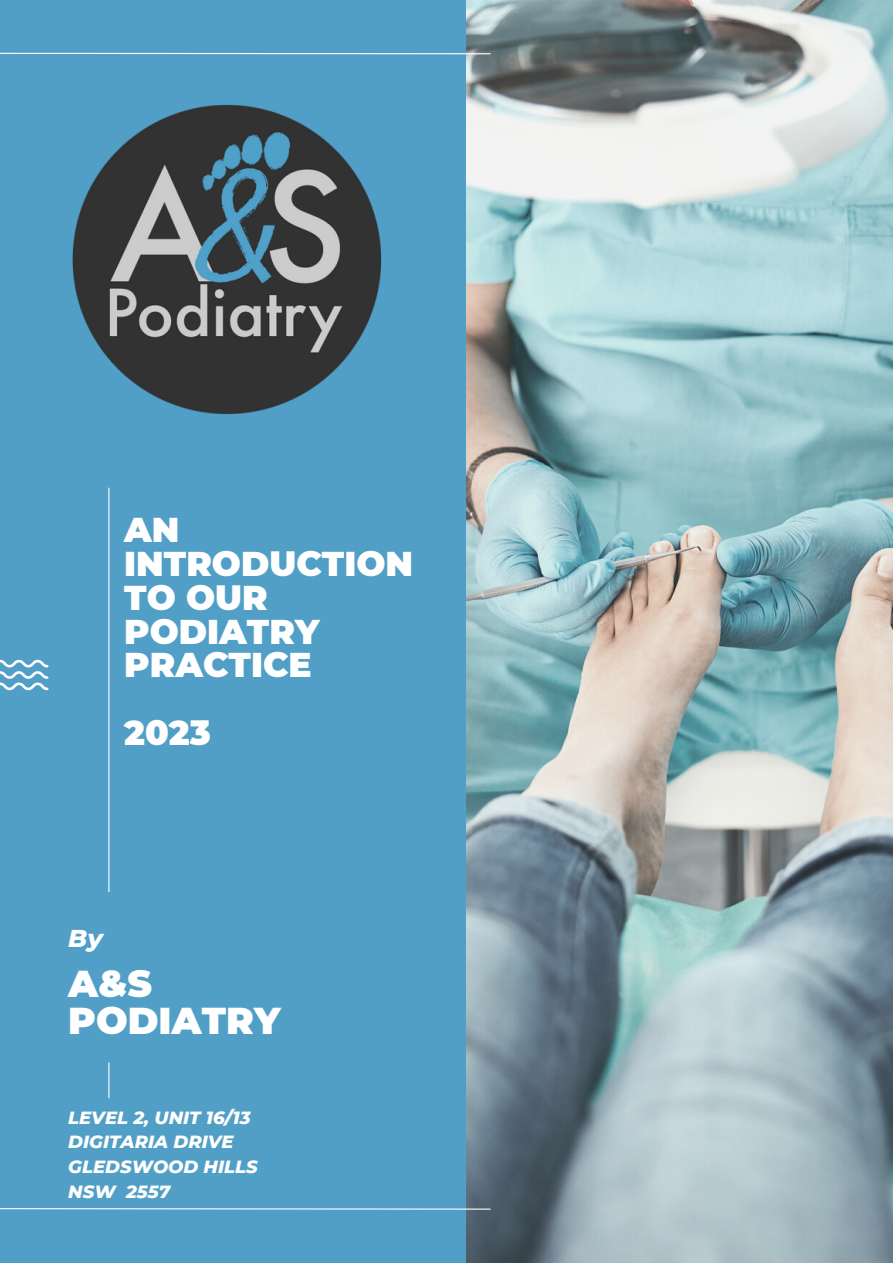
<style>
.page{position:relative;width:893px;height:1264px;background:#fff}
.page>*{position:absolute;margin:0;border:0;box-sizing:border-box;transform-origin:0 0}
.t1{font:900 37.35px/37px "Montserrat";color:#fff}
.t2{font:900 34.35px/33.8px "Montserrat";color:#fff}
.t3{font:italic 800 24.75px "Montserrat";color:#fff}
.t4{font:italic 800 18px/24.8px "Montserrat";color:#fff}
</style>
<div class="page">
<img style="left:465px;top:0;width:427px;height:1262px">
<div style="left:0;top:0;width:465px;height:1262px;background:#519fc7"></div>
<hr style="left:108px;top:488px;width:1px;height:403px;background:#fff">
<svg style="left:0;top:52px;width:491px;height:3px"></svg>
<svg style="left:0;top:1207px;width:491px;height:3px"></svg>
<hr style="left:108px;top:1062px;width:1px;height:35px;background:#fff">
<svg style="left:0;top:660px;width:48px;height:30px"></svg>
<img style="left:72px;top:64px;width:431px;height:390px">
<p class="t2" style="left:124px;top:513px;width:290px">AN<br>INTRODUCTION<br>TO OUR<br>PODIATRY<br>PRACTICE</p>
<p class="t2" style="left:124px;top:715px;width:88px">2023</p>
<p class="t3" style="left:68px;top:923px;width:36px">By</p>
<p class="t1" style="left:68px;top:964px;width:214px">A&amp;S<br>PODIATRY</p>
<p class="t4" style="left:68px;top:1104px;width:184px">LEVEL 2, UNIT 16/13<br>DIGITARIA DRIVE</p>
<p class="t4" style="left:68px;top:1154px;width:191px">GLEDSWOOD HILLS<br>NSW 2557</p>
</div>
